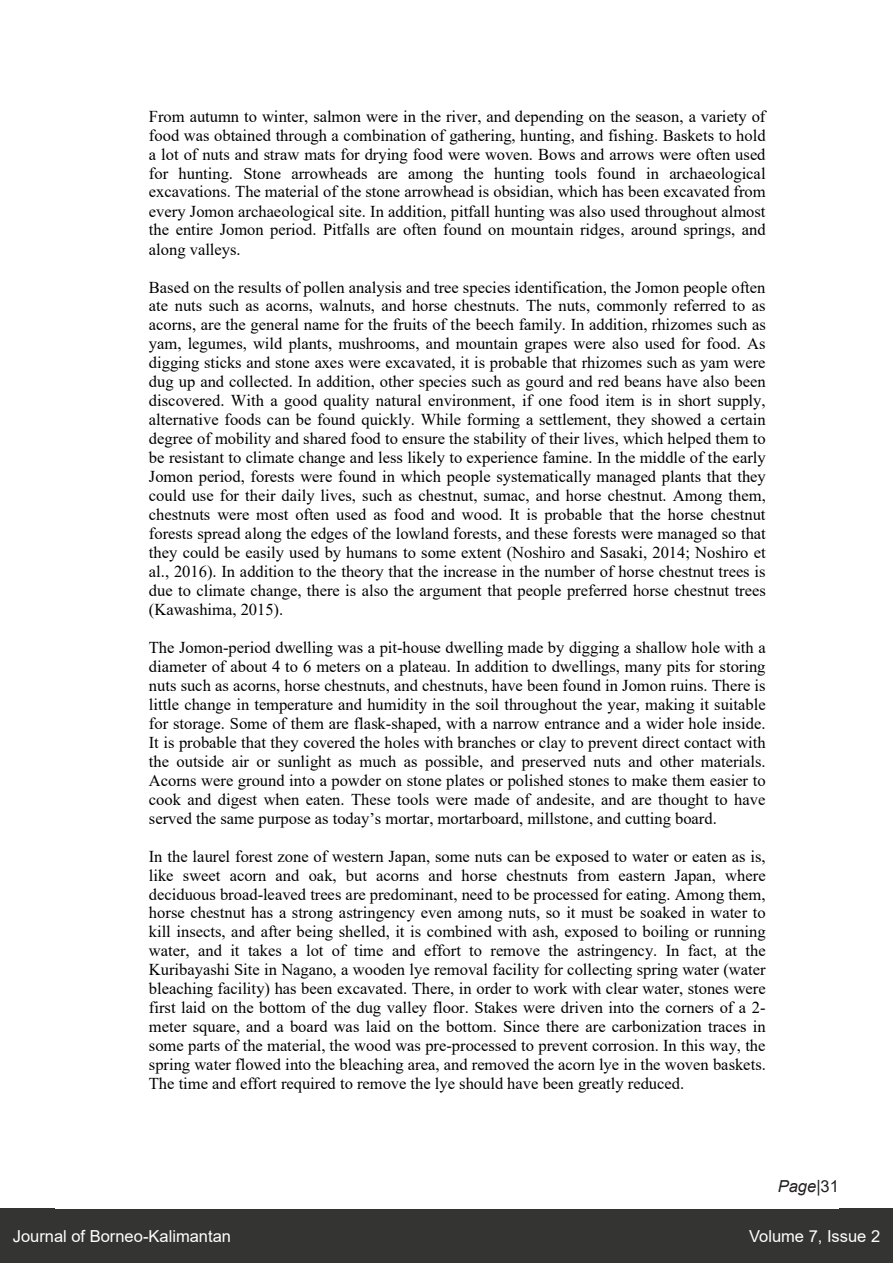
<style>
.page{position:relative;width:893px;height:1263px;background:#fff}
.page>*{position:absolute;margin:0;border:0;box-sizing:border-box;transform-origin:0 0}
.t1{font:16.5px/18.9px "Times New Roman";color:#000;text-align:justify}
.t2{font:16.5px "Arial";color:#fff}
.t3{font:italic 16.5px "Arial";color:#231f20}
.s1{font-style:normal}
</style>
<div class="page">
<div style="left:0;top:1209px;width:893px;height:54px;background:#343432"></div>
<p class="t1" style="left:149px;top:106px;width:618px">From autumn to winter, salmon were in the river, and depending on the season, a variety of food was obtained through a combination of gathering, hunting, and fishing. Baskets to hold a lot of nuts and straw mats for drying food were woven. Bows and arrows were often used for hunting. Stone arrowheads are among the hunting tools found in archaeological excavations. The material of the stone arrowhead is obsidian, which has been excavated from every Jomon archaeological site. In addition, pitfall hunting was also used throughout almost the entire Jomon period. Pitfalls are often found on mountain ridges, around springs, and along valleys.</p>
<p class="t1" style="left:149px;top:277px;width:618px">Based on the results of pollen analysis and tree species identification, the Jomon people often ate nuts such as acorns, walnuts, and horse chestnuts. The nuts, commonly referred to as acorns, are the general name for the fruits of the beech family. In addition, rhizomes such as yam, legumes, wild plants, mushrooms, and mountain grapes were also used for food. As digging sticks and stone axes were excavated, it is probable that rhizomes such as yam were dug up and collected. In addition, other species such as gourd and red beans have also been discovered. With a good quality natural environment, if one food item is in short supply, alternative foods can be found quickly. While forming a settlement, they showed a certain degree of mobility and shared food to ensure the stability of their lives, which helped them to be resistant to climate change and less likely to experience famine. In the middle of the early Jomon period, forests were found in which people systematically managed plants that they could use for their daily lives, such as chestnut, sumac, and horse chestnut. Among them, chestnuts were most often used as food and wood. It is probable that the horse chestnut forests spread along the edges of the lowland forests, and these forests were managed so that they could be easily used by humans to some extent (Noshiro and Sasaki, 2014; Noshiro et al., 2016). In addition to the theory that the increase in the number of horse chestnut trees is due to climate change, there is also the argument that people preferred horse chestnut trees (Kawashima, 2015).</p>
<p class="t1" style="left:149px;top:637px;width:618px">The Jomon-period dwelling was a pit-house dwelling made by digging a shallow hole with a diameter of about 4 to 6 meters on a plateau. In addition to dwellings, many pits for storing nuts such as acorns, horse chestnuts, and chestnuts, have been found in Jomon ruins. There is little change in temperature and humidity in the soil throughout the year, making it suitable for storage. Some of them are flask-shaped, with a narrow entrance and a wider hole inside.<br>It is probable that they covered the holes with branches or clay to prevent direct contact with the outside air or sunlight as much as possible, and preserved nuts and other materials.<br>Acorns were ground into a powder on stone plates or polished stones to make them easier to cook and digest when eaten. These tools were made of andesite, and are thought to have served the same purpose as today’s mortar, mortarboard, millstone, and cutting board.</p>
<p class="t1" style="left:149px;top:846px;width:619px">In the laurel forest zone of western Japan, some nuts can be exposed to water or eaten as is, like sweet acorn and oak, but acorns and horse chestnuts from eastern Japan, where deciduous broad-leaved trees are predominant, need to be processed for eating. Among them, horse chestnut has a strong astringency even among nuts, so it must be soaked in water to kill insects, and after being shelled, it is combined with ash, exposed to boiling or running water, and it takes a lot of time and effort to remove the astringency. In fact, at the Kuribayashi Site in Nagano, a wooden lye removal facility for collecting spring water (water bleaching facility) has been excavated. There, in order to work with clear water, stones were first laid on the bottom of the dug valley floor. Stakes were driven into the corners of a 2- meter square, and a board was laid on the bottom. Since there are carbonization traces in some parts of the material, the wood was pre-processed to prevent corrosion. In this way, the spring water flowed into the bleaching area, and removed the acorn lye in the woven baskets.<br>The time and effort required to remove the lye should have been greatly reduced.</p>
<p class="t3" style="left:778px;top:1175px;width:63px">Page<span class="s1">|31</span></p>
<p class="t2" style="left:13px;top:1224px;width:220px">Journal of Borneo-Kalimantan</p>
<p class="t2" style="left:749px;top:1224px;width:133px">Volume 7, Issue 2</p>
</div>
